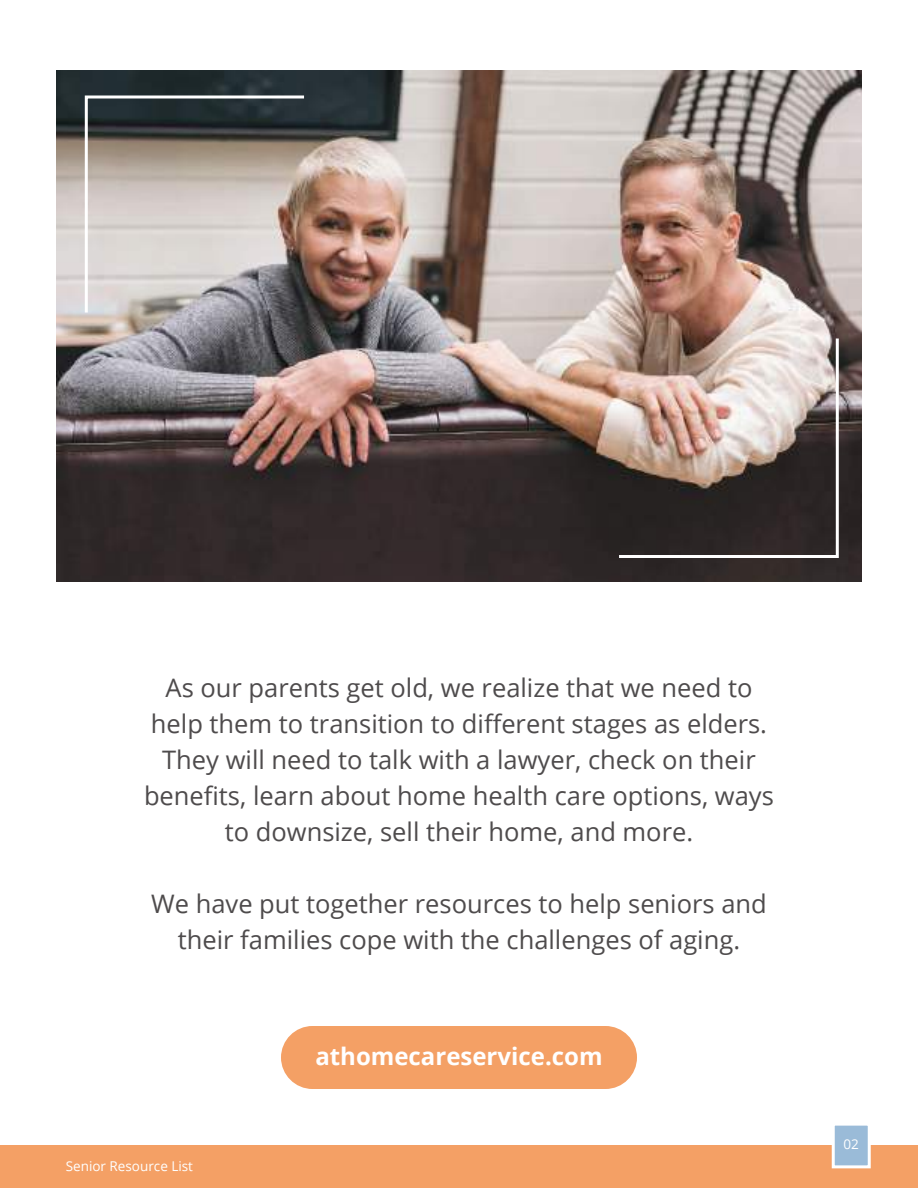
<style>
.page{position:relative;width:918px;height:1188px;background:#fff}
.page>*{position:absolute;margin:0;border:0;box-sizing:border-box;transform-origin:0 0}
.t1{font:25.5px/36px "Open Sans";color:#4e4b4c;text-align:center}
.t2{font:700 24px "Open Sans";color:#fff}
.t3{font:13.5px "Open Sans";color:#fff}
</style>
<div class="page">
<img style="left:57px;top:70px;width:804px;height:512px">
<div style="left:0;top:1146px;width:918px;height:42px;background:#f4a065"></div>
<div style="left:832px;top:1123px;width:39px;height:45px;background:#9abbd8;border:3px solid #fff"></div>
<img style="left:616px;top:336px;width:224px;height:224px">
<svg style="left:83px;top:94px;width:224px;height:222px;background:#a29d99"></svg>
<div style="left:281px;top:1026px;width:356px;height:63px;background:#f4a065;border-radius:32px"></div>
<p class="t1" style="left:144px;top:669px;width:632px">As our parents get old, we realize that we need to help them to transition to different stages as elders.<br>They will need to talk with a lawyer, check on their benefits, learn about home health care options, ways to downsize, sell their home, and more.</p>
<p class="t1" style="left:151px;top:885px;width:617px">We have put together resources to help seniors and their families cope with the challenges of aging.</p>
<p class="t3" style="left:66px;top:1157px;width:129px">Senior Resource List</p>
<p class="t2" style="left:315px;top:1039px;width:289px">athomecareservice.com</p>
<p class="t3" style="left:844px;top:1135px;width:17px">02</p>
</div>
